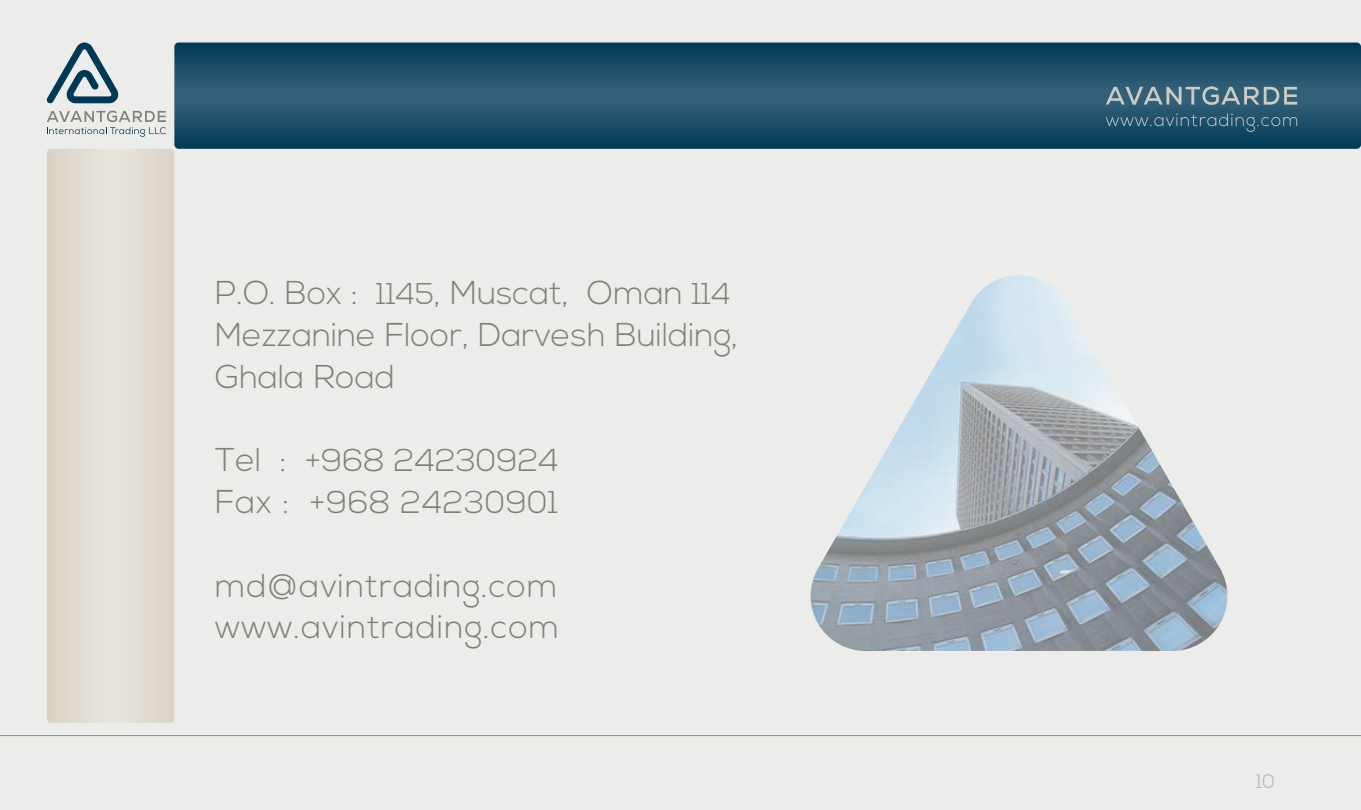
<style>
.page{position:relative;width:1361px;height:810px;background:#ececeb}
.page>*{position:absolute;margin:0;border:0;box-sizing:border-box;transform-origin:0 0}
.t1{font:300 33px/41.8px "Nexa";color:#7e8079}
.t2{font:300 33px/41.8px "Nexa";letter-spacing:.03em;color:#7e8079}
.t3{font:300 31.5px/41.8px "Nexa";letter-spacing:.01em;color:#7e8079}
.t4{font:300 19.5px "Nexa";color:#b1b3ae}
.s1{font-size:30px}
.s2{font-size:33px}
</style>
<div class="page">
<div style="left:47px;top:149px;width:127px;height:574px;background:#e1dcd2;border-radius:4px"></div>
<hr style="left:0;top:735px;width:1361px;height:1px;background:#a38a58">
<svg style="left:47px;top:43px;width:72px;height:60px"></svg>
<svg style="left:47px;top:111px;width:119px;height:26px"></svg>
<svg style="left:174px;top:43px;width:1187px;height:106px;background:#1c4e67"></svg>
<svg style="left:1106px;top:86px;width:191px;height:19px;background:#668492"></svg>
<svg style="left:1106px;top:113px;width:191px;height:19px;background:#2e5b71"></svg>
<svg style="left:810px;top:275px;width:418px;height:376px"></svg>
<p class="t1" style="left:215px;top:273px;width:524px">P.O. Box : <span class="s1">1145</span>, Muscat, Oman <span class="s1">114<br></span>Mezzanine Floor, Darvesh Building,<br>Ghala Road</p>
<p class="t3" style="left:215px;top:441px;width:345px"><span class="s2">Tel :</span> +968 24230924<br><span class="s2">Fax :</span> +968 24230901</p>
<p class="t2" style="left:215px;top:566px;width:345px">md@avintrading.com www.avintrading.com</p>
<p class="t4" style="left:1256px;top:770px;width:20px">10</p>
</div>
